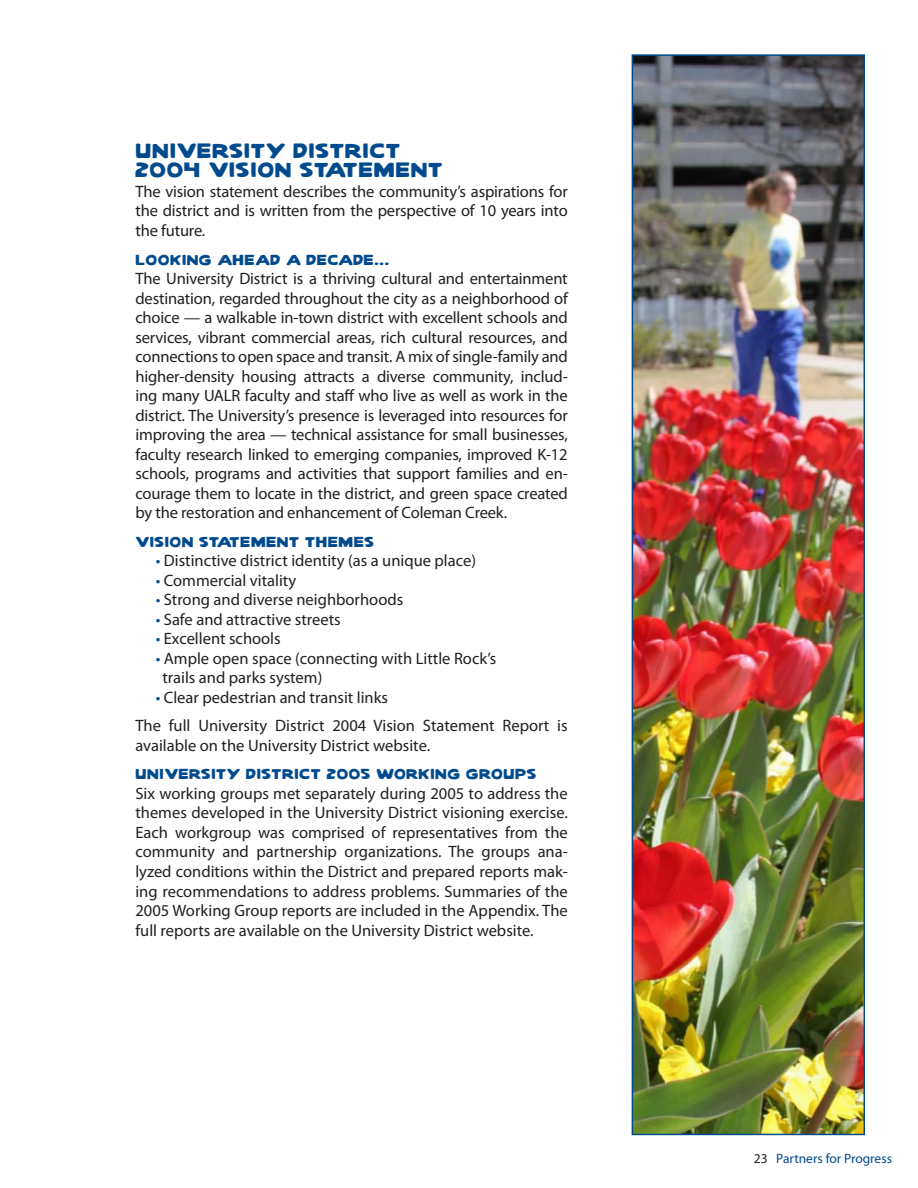
<style>
.page{position:relative;width:918px;height:1188px;background:#fff}
.page>*{position:absolute;margin:0;border:0;box-sizing:border-box;transform-origin:0 0}
.t1{font:30px "Quartermain";letter-spacing:-.01em;color:#004a8d}
.t2{font:21px "Quartermain";letter-spacing:-.01em;color:#004a8d}
.t3{font:16.5px/19.5px "Myriad Pro";color:#231f20;text-align:justify}
.t4{font:13.5px "Myriad Pro";color:#004a8d}
.s1{color:#004a8d}
.s2{color:#231f20}
</style>
<div class="page">
<img style="left:634px;top:57px;width:227px;height:1074px">
<div style="left:631px;top:54px;width:233px;height:1080px;border:2px solid #004a8d"></div>
<h1 class="t1" style="left:135px;top:130px;width:267px">University District</h1>
<h1 class="t1" style="left:135px;top:149px;width:310px">2004 Vision Statement</h1>
<p class="t3" style="left:135px;top:181px;width:434px">The vision statement describes the community’s aspirations for the district and is written from the perspective of 10 years into the future.</p>
<p class="t2" style="left:135px;top:245px;width:257px">Looking ahead a decade…</p>
<p class="t3" style="left:135px;top:268px;width:434px">The University District is a thriving cultural and entertainment destination, regarded throughout the city as a neighborhood of choice — a walkable in-town district with excellent schools and services, vibrant commercial areas, rich cultural resources, and connections to open space and transit. A mix of single-family and higher-density housing attracts a diverse community, includ&shy;ing many UALR faculty and staff who live as well as work in the district. The University’s presence is leveraged into resources for improving the area — technical assistance for small businesses, faculty research linked to emerging companies, improved K-12 schools, programs and activities that support families and en&shy;courage them to locate in the district, and green space created by the restoration and enhancement of Coleman Creek.</p>
<p class="t2" style="left:135px;top:527px;width:240px">Vision Statement Themes</p>
<p class="t3" style="left:156px;top:550px;width:322px"><span class="s1">•</span> Distinctive district identity (as a unique place)</p>
<p class="t3" style="left:156px;top:570px;width:142px"><span class="s1">•</span> Commercial vitality</p>
<p class="t3" style="left:156px;top:589px;width:249px"><span class="s1">•</span> Strong and diverse neighborhoods</p>
<p class="t3" style="left:156px;top:609px;width:186px"><span class="s1">•</span> Safe and attractive streets</p>
<p class="t3" style="left:156px;top:628px;width:126px"><span class="s1">•</span> Excellent schools</p>
<p class="t3" style="left:162px;top:648px;width:335px;text-indent:-7px"><span class="s1">•</span> Ample open space (connecting with Little Rock’s trails and parks system)</p>
<p class="t3" style="left:135px;top:682px;width:433px;line-height:28.5px;text-indent:20px"><span class="s1">•</span> Clear pedestrian and transit links<br>The full University District 2004 Vision Statement Report is</p>
<p class="t3" style="left:135px;top:735px;width:296px">available on the University District website.</p>
<p class="t2" style="left:135px;top:759px;width:403px">University District 2005 Working Groups</p>
<p class="t3" style="left:135px;top:783px;width:434px">Six working groups met separately during 2005 to address the themes developed in the University District visioning exercise.<br>Each workgroup was comprised of representatives from the community and partnership organizations. The groups ana&shy;lyzed conditions within the District and prepared reports mak&shy;ing recommendations to address problems. Summaries of the 2005 Working Group reports are included in the Appendix. The full reports are available on the University District website.</p>
<p class="t4" style="left:753px;top:1149px;width:140px"><span class="s2">23</span> Partners for Progress</p>
</div>
